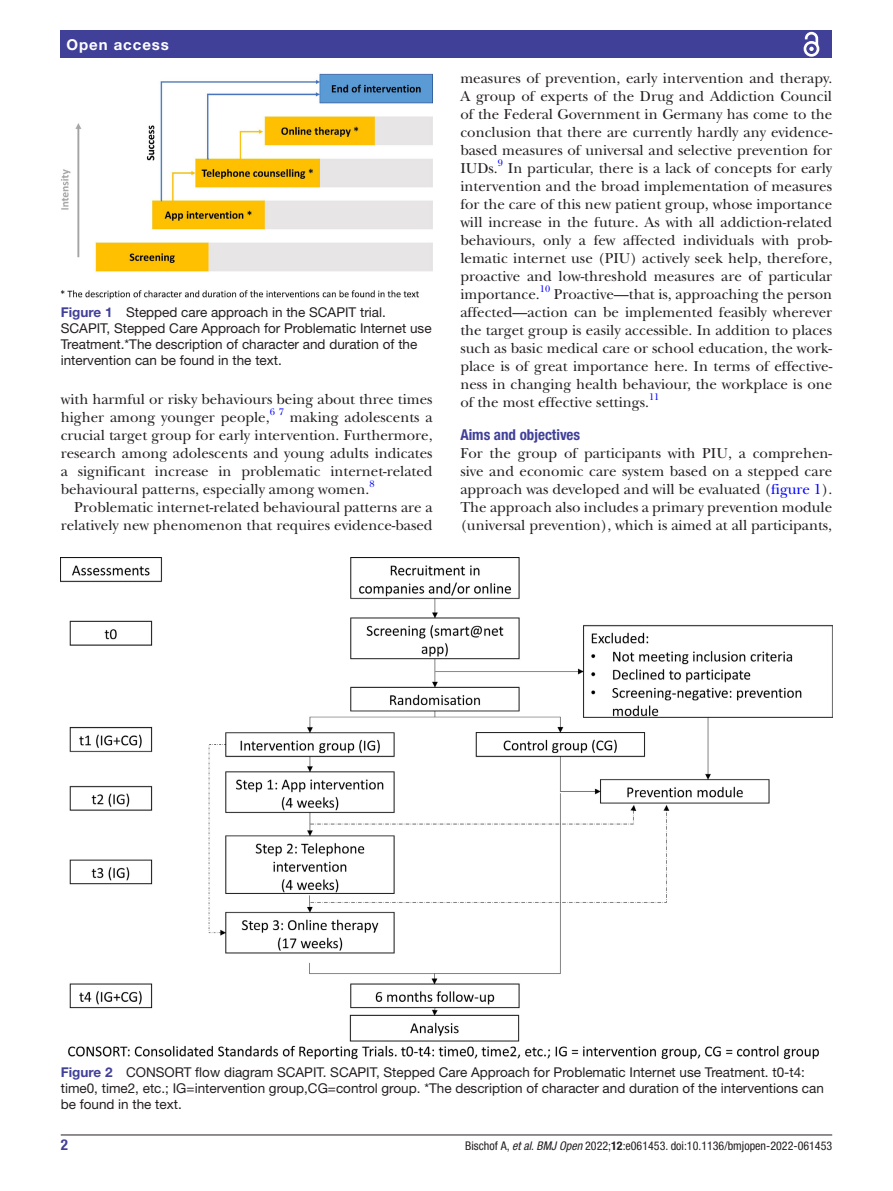
<style>
.page{position:relative;width:893px;height:1191px;background:#fff}
.page>*{position:absolute;margin:0;border:0;box-sizing:border-box;transform-origin:0 0}
.t1{font:15px/18px "New Baskerville";color:#231f20;text-align:justify}
.t2{font:700 condensed 15px "Helvetica Neue LT Std";color:#414099}
.t3{font:700 15px "Helvetica Neue LT Std";letter-spacing:.065em;color:#fff}
.t4{font:13.5px/16.2px "Helvetica Neue LT Std";color:#231f20}
.t5{font:condensed 12px "Helvetica Neue LT Std";color:#231f20}
.t6{font:9.9px "New Baskerville";color:#00f}
.s1{font-weight:700;color:#414099}
.s2{color:#00f}
.s3{font-style:italic}
.s4{font-weight:700}
</style>
<div class="page">
<hr style="left:61px;top:1134px;width:771px;height:1px;background:#231f20">
<div style="left:61px;top:31px;width:771px;height:27px;background:#414099"></div>
<svg style="left:803px;top:31px;width:17px;height:26px"></svg>
<img style="left:61px;top:73px;width:372px;height:226px">
<img style="left:61px;top:557px;width:771px;height:502px">
<p class="t3" style="left:66px;top:35px;width:104px">Open access</p>
<p class="t4" style="left:61px;top:304px;width:372px"><span class="s1">Figure 1</span> Stepped care approach in the SCAPIT trial.<br>SCAPIT, Stepped Care Approach for Problematic Internet use Treatment.*The description of character and duration of the intervention can be found in the text.</p>
<p class="t1" style="left:61px;top:390px;width:373px">with harmful or risky behaviours being about three times higher among younger people,</p>
<p class="t6" style="left:270px;top:406px;width:16px">6 7</p>
<p class="t1" style="left:61px;top:408px;width:373px;text-indent:229px">making adolescents a crucial target group for early intervention. Furthermore, research among adolescents and young adults indicates a significant increase in problematic internet-related behavioural patterns, especially among women.</p>
<p class="t6" style="left:369px;top:478px;width:7px">8</p>
<p class="t1" style="left:61px;top:498px;width:373px;text-align:right">Problematic internet-related behavioural patterns are a relatively new phenomenon that requires evidence-based</p>
<p class="t1" style="left:460px;top:69px;width:373px">measures of prevention, early intervention and therapy.<br>A group of experts of the Drug and Addiction Council of the Federal Government in Germany has come to the conclusion that there are currently hardly any evidence&shy;based measures of universal and selective prevention for IUDs.<sup>9</sup> In particular, there is a lack of concepts for early intervention and the broad implementation of measures for the care of this new patient group, whose importance will increase in the future. As with all addiction-related behaviours, only a few affected individuals with prob&shy;lematic internet use (PIU) actively seek help, therefore, proactive and low-threshold measures are of particular importance.</p>
<p class="t6" style="left:540px;top:283px;width:12px">10</p>
<p class="t1" style="left:460px;top:285px;width:373px;text-indent:93px">Proactive—that is, approaching the person affected—action can be implemented feasibly wherever the target group is easily accessible. In addition to places such as basic medical care or school education, the work&shy;place is of great importance here. In terms of effective&shy;ness in changing health behaviour, the workplace is one of the most effective settings.</p>
<p class="t6" style="left:649px;top:391px;width:12px">11</p>
<p class="t2" style="left:460px;top:425px;width:121px">Aims and objectives</p>
<p class="t1" style="left:460px;top:444px;width:373px">For the group of participants with PIU, a comprehen&shy;sive and economic care system based on a stepped care approach was developed and will be evaluated (<span class="s2">figure 1</span>).<br>The approach also includes a primary prevention module (universal prevention), which is aimed at all participants,</p>
<p class="t4" style="left:61px;top:1063px;width:765px"><span class="s1">Figure 2</span> CONSORT flow diagram SCAPIT. SCAPIT, Stepped Care Approach for Problematic Internet use Treatment. t0-t4: time0, time2, etc.; IG=intervention group,CG=control group. *The description of character and duration of the interventions can be found in the text.</p>
<p class="t2" style="left:61px;top:1135px;width:9px">2</p>
<p class="t5" style="left:465px;top:1138px;width:368px">Bischof A, <span class="s3">et al</span>. <span class="s3">BMJ Open</span> 2022;<span class="s4">12</span>:e061453. doi:10.1136/bmjopen-2022-061453</p>
</div>
